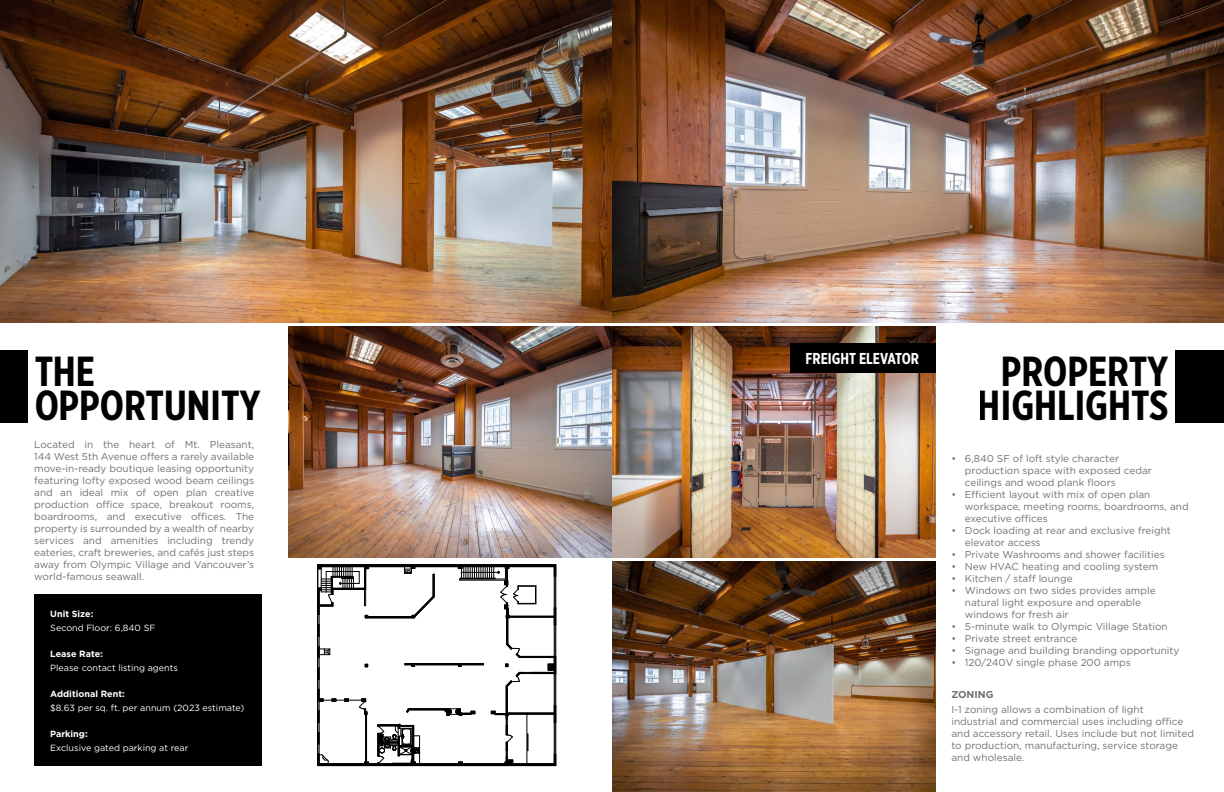
<style>
.page{position:relative;width:1224px;height:792px;background:#fff}
.page>*{position:absolute;margin:0;border:0;box-sizing:border-box;transform-origin:0 0}
.t1{font:700 42px/34px "Gotham X Narrow";color:#000}
.t2{font:700 15.8px "Gotham X Narrow";color:#fff}
.t3{font:10px/12px "Gotham";color:#6f7171}
.t4{font:700 10px "Gotham";color:#6f7171}
.t5{font:9px "Gotham";color:#fff}
.t6{font:700 9px "Gotham";color:#fff}
</style>
<div class="page">
<div style="left:34px;top:595px;width:227px;height:171px;background:#000"></div>
<div style="left:0;top:350px;width:27px;height:72px;background:#000"></div>
<img style="left:0;top:0;width:612px;height:323px">
<img style="left:289px;top:327px;width:323px;height:230px">
<div style="left:1175px;top:350px;width:49px;height:72px;background:#000"></div>
<img style="left:612px;top:327px;width:323px;height:230px">
<img style="left:612px;top:562px;width:323px;height:230px">
<img style="left:612px;top:0;width:612px;height:323px">
<div style="left:790px;top:343px;width:145px;height:30px;background:#000"></div>
<hr style="left:556px;top:565px;width:1px;height:201px;background:#000">
<hr style="left:318px;top:564px;width:238px;height:1px;background:#000">
<svg style="left:317px;top:565px;width:239px;height:201px"></svg>
<h1 class="t1" style="left:34px;top:354px;width:228px">THE<br>OPPORTUNITY</h1>
<p class="t3" style="left:34px;top:438px;width:221px;text-align:justify">Located in the heart of Mt. Pleasant, 144 West 5th Avenue offers a rarely available move-in-ready boutique leasing opportunity featuring lofty exposed wood beam ceilings and an ideal mix of open plan creative production office space, breakout rooms, boardrooms, and executive offices. The property is surrounded by a wealth of nearby services and amenities including trendy eateries, craft breweries, and cafés just steps away from Olympic Village and Vancouver’s world-famous seawall.</p>
<p class="t6" style="left:50px;top:608px;width:45px">Unit Size:</p>
<p class="t5" style="left:50px;top:622px;width:107px">Second Floor: 6,840 SF</p>
<p class="t6" style="left:50px;top:648px;width:54px">Lease Rate:</p>
<p class="t5" style="left:50px;top:662px;width:129px">Please contact listing agents</p>
<p class="t6" style="left:50px;top:688px;width:76px">Additional Rent:</p>
<p class="t5" style="left:50px;top:702px;width:196px">$8.63 per sq. ft. per annum (2023 estimate)</p>
<p class="t6" style="left:50px;top:728px;width:39px">Parking:</p>
<p class="t5" style="left:50px;top:742px;width:140px">Exclusive gated parking at rear</p>
<h2 class="t2" style="left:806px;top:349px;width:115px">FREIGHT ELEVATOR</h2>
<h1 class="t1" style="left:978px;top:354px;width:192px;text-align:center">PROPERTY<br>HIGHLIGHTS</h1>
<p class="t3" style="left:965px;top:452px;width:189px;text-indent:-14px">• 6,840 SF of loft style character production space with exposed cedar ceilings and wood plank floors</p>
<p class="t3" style="left:965px;top:488px;width:225px;text-indent:-14px">• Efficient layout with mix of open plan workspace, meeting rooms, boardrooms, and executive offices</p>
<p class="t3" style="left:965px;top:524px;width:208px;text-indent:-14px">• Dock loading at rear and exclusive freight elevator access</p>
<p class="t3" style="left:951px;top:548px;width:215px">• Private Washrooms and shower facilities</p>
<p class="t3" style="left:951px;top:560px;width:208px">• New HVAC heating and cooling system</p>
<p class="t3" style="left:951px;top:572px;width:123px">• Kitchen / staff lounge</p>
<p class="t3" style="left:965px;top:584px;width:192px;text-indent:-14px">• Windows on two sides provides ample natural light exposure and operable windows for fresh air</p>
<p class="t3" style="left:951px;top:620px;width:218px">• 5-minute walk to Olympic Village Station</p>
<p class="t3" style="left:951px;top:632px;width:128px">• Private street entrance</p>
<p class="t3" style="left:951px;top:644px;width:230px">• Signage and building branding opportunity</p>
<p class="t3" style="left:951px;top:656px;width:181px">• 120/240V single phase 200 amps</p>
<p class="t4" style="left:951px;top:688px;width:44px">ZONING</p>
<p class="t3" style="left:951px;top:703px;width:244px">I-1 zoning allows a combination of light<br>industrial and commercial uses including office and accessory retail. Uses include but not limited to production, manufacturing, service storage and wholesale.</p>
</div>
